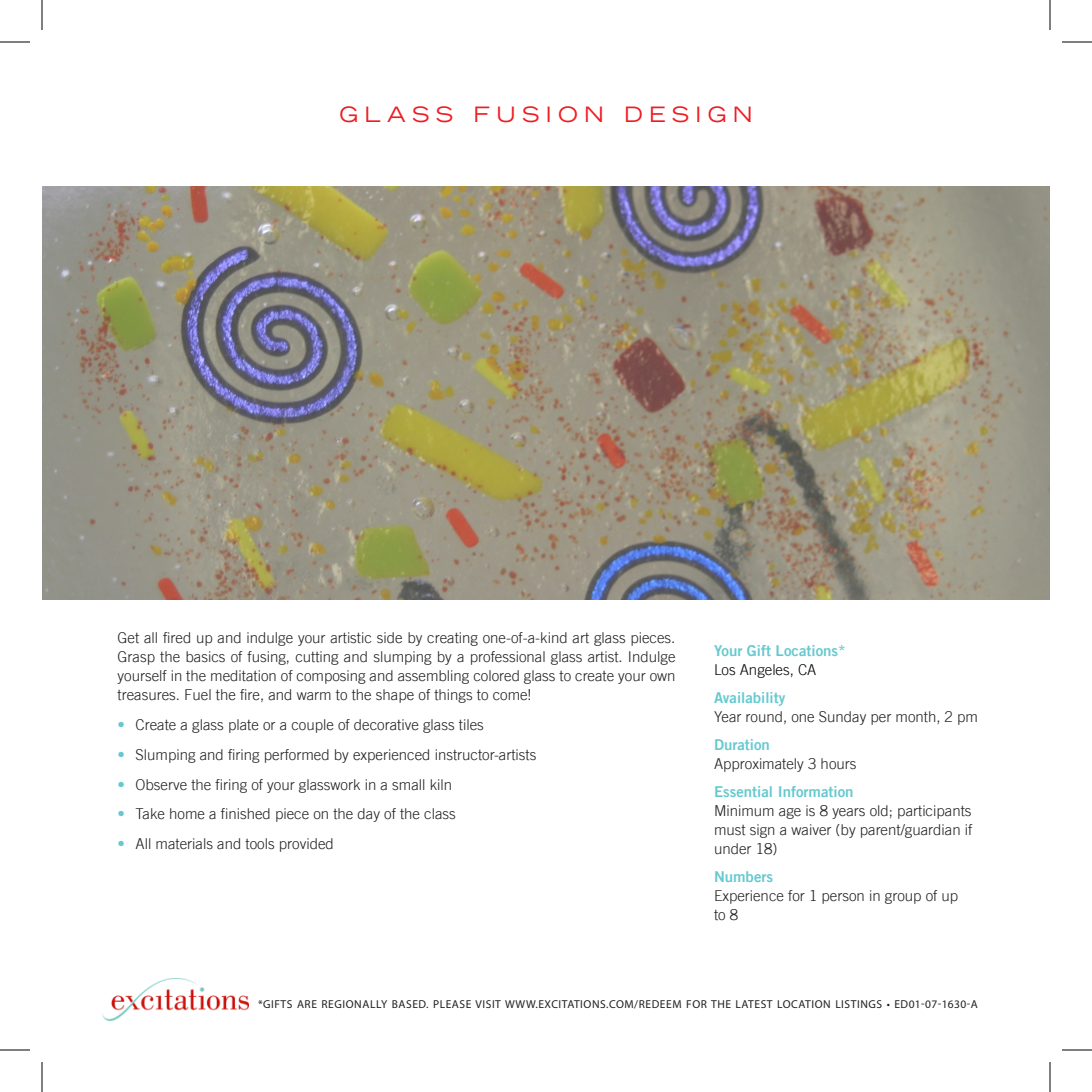
<style>
.page{position:relative;width:1092px;height:1092px;background:#fff}
.page>*{position:absolute;margin:0;border:0;box-sizing:border-box;transform-origin:0 0}
.Head{font:expanded 21px "Trade Gothic LT";letter-spacing:.3em;color:#ee1d23}
.t1{font:300 15px/19px "Trade Gothic LT";color:#231f20}
.t2{font:15px/19px "Trade Gothic LT Bold Two";color:#67c9cf}
.t3{font:300 15px/29.8px "Trade Gothic LT";color:#67c9cf;text-align:justify}
.t4{font:11.6px "Myriad Pro";letter-spacing:.05em;color:#231f20}
.s1{font-family:"Trade Gothic LT";font-weight:300;color:#040503}
.s2{font-family:"Trade Gothic LT Bold Two";font-weight:400;color:#67c9cf}
</style>
<div class="page">
<img style="left:102px;top:978px;width:147px;height:42px">
<img style="left:42px;top:186px;width:1008px;height:414px">
<hr style="left:0;top:42px;width:30px;height:1px;background:#000">
<hr style="left:1062px;top:42px;width:30px;height:1px;background:#000">
<hr style="left:0;top:1050px;width:30px;height:1px;background:#000">
<hr style="left:1062px;top:1050px;width:30px;height:1px;background:#000">
<hr style="left:42px;top:0;width:1px;height:30px;background:#000">
<hr style="left:42px;top:1062px;width:1px;height:30px;background:#000">
<hr style="left:1050px;top:0;width:1px;height:30px;background:#000">
<hr style="left:1050px;top:1062px;width:1px;height:30px;background:#000">
<p class="Head" style="left:339px;top:100px;width:415px">GLASS FUSION DESIGN</p>
<p class="t1" style="left:118px;top:628px;width:559px;text-align:justify">Get all fired up and indulge your artistic side by creating one-of-a-kind art glass pieces.<br>Grasp the basics of fusing, cutting and slumping by a professional glass artist. Indulge yourself in the meditation of composing and assembling colored glass to create your own treasures. Fuel the fire, and warm to the shape of things to come!</p>
<p class="t1" style="left:136px;top:715px;width:350px">Create a glass plate or a couple of decorative glass tiles</p>
<p class="t1" style="left:136px;top:745px;width:402px">Slumping and firing performed by experienced instructor-artists</p>
<p class="t1" style="left:136px;top:775px;width:318px">Observe the firing of your glasswork in a small kiln</p>
<p class="t1" style="left:136px;top:804px;width:322px">Take home a finished piece on the day of the class</p>
<p class="t1" style="left:136px;top:834px;width:200px">All materials and tools provided</p>
<p class="t3" style="left:118px;top:710px;width:9px">• • • • •</p>
<p class="t2" style="left:714px;top:641px;width:133px">Your Gift Locations*<br><span class="s1">Los Angeles, CA</span></p>
<p class="t1" style="left:714px;top:688px;width:265px"><span class="s2">Availability<br></span>Year round, one Sunday per month, 2 pm</p>
<p class="t1" style="left:714px;top:735px;width:144px"><span class="s2">Duration<br></span>Approximately 3 hours</p>
<p class="t1" style="left:714px;top:782px;width:260px"><span class="s2">Essential Information<br></span>Minimum age is 8 years old; participants must sign a waiver (by parent/guardian if under 18)</p>
<p class="t1" style="left:714px;top:867px;width:246px"><span class="s2">Numbers<br></span>Experience for 1 person in group of up to 8</p>
<p class="t4" style="left:258px;top:997px;width:389px">*GIFTS ARE REGIONALLY BASED. PLEASE VISIT WWW.EXCITATIONS.COM/REDEEM</p>
<p class="t4" style="left:686px;top:997px;width:293px">FOR THE LATEST LOCATION LISTINGS • ED01-07-1630-A</p>
</div>
